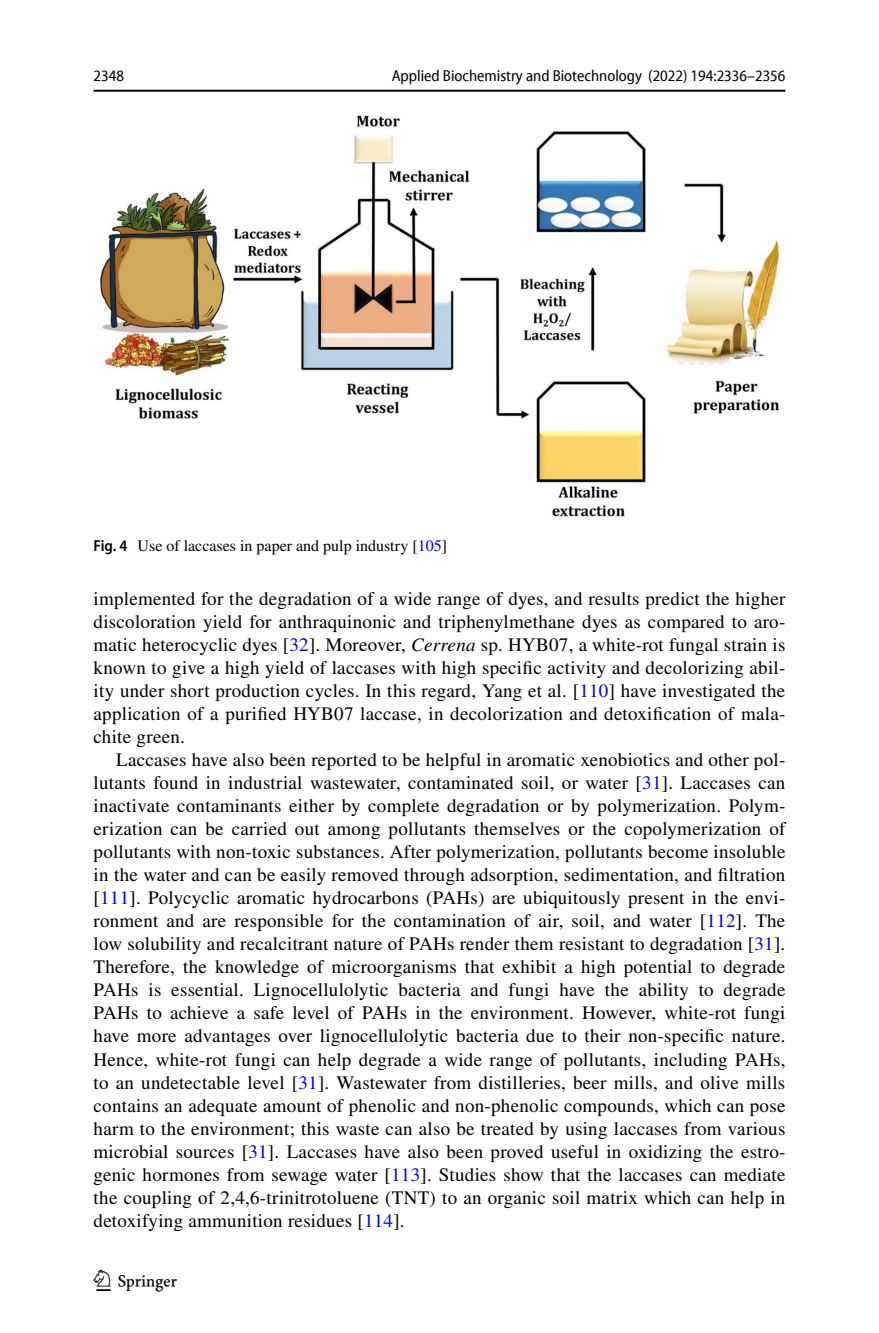
<style>
.page{position:relative;width:879px;height:1333px;background:#fff}
.page>*{position:absolute;margin:0;border:0;box-sizing:border-box;transform-origin:0 0}
.t1{font:30px "Springnew Regular 2";color:#000}
.t2{font:19px/23px "STIX";letter-spacing:.015em;color:#000;text-align:justify}
.t3{font:semi-condensed 16px "Myriad Pro Unic";color:#000}
.t4{font:16px "STIX";color:#000}
.s1{font-family:"Myriad Pro";font-weight:600;font-stretch:semi-condensed}
.s2{color:#00f}
.s3{font-style:italic}
</style>
<div class="page">
<hr style="left:94px;top:90px;width:691px;height:2px;background:#000">
<img style="left:100px;top:116px;width:679px;height:401px">
<p class="t3" style="left:94px;top:69px;width:32px">2348</p>
<p class="t3" style="left:392px;top:69px;width:395px">Applied Biochemistry and Biotechnology (2022) 194:2336–2356</p>
<p class="t4" style="left:94px;top:535px;width:355px"><span class="s1">Fig. 4</span> Use of laccases in paper and pulp industry [<span class="s2">105</span>]</p>
<p class="t2" style="left:94px;top:588px;width:693px">implemented for the degradation of a wide range of dyes, and results predict the higher discoloration yield for anthraquinonic and triphenylmethane dyes as compared to aro&shy;matic heterocyclic dyes [<span class="s2">32</span>]. Moreover, <span class="s3">Cerrena</span> sp. HYB07, a white-rot fungal strain is known to give a high yield of laccases with high specific activity and decolorizing abil&shy;ity under short production cycles. In this regard, Yang et al. [<span class="s2">110</span>] have investigated the application of a purified HYB07 laccase, in decolorization and detoxification of mala&shy;chite green.</p>
<p class="t2" style="left:94px;top:749px;width:693px;text-indent:23px">Laccases have also been reported to be helpful in aromatic xenobiotics and other pol&shy;lutants found in industrial wastewater, contaminated soil, or water [<span class="s2">31</span>]. Laccases can inactivate contaminants either by complete degradation or by polymerization. Polym&shy;erization can be carried out among pollutants themselves or the copolymerization of pollutants with non-toxic substances. After polymerization, pollutants become insoluble in the water and can be easily removed through adsorption, sedimentation, and filtration [<span class="s2">111</span>]. Polycyclic aromatic hydrocarbons (PAHs) are ubiquitously present in the envi&shy;ronment and are responsible for the contamination of air, soil, and water [<span class="s2">112</span>]. The low solubility and recalcitrant nature of PAHs render them resistant to degradation [<span class="s2">31</span>].<br>Therefore, the knowledge of microorganisms that exhibit a high potential to degrade PAHs is essential. Lignocellulolytic bacteria and fungi have the ability to degrade PAHs to achieve a safe level of PAHs in the environment. However, white-rot fungi have more advantages over lignocellulolytic bacteria due to their non-specific nature.<br>Hence, white-rot fungi can help degrade a wide range of pollutants, including PAHs, to an undetectable level [<span class="s2">31</span>]. Wastewater from distilleries, beer mills, and olive mills contains an adequate amount of phenolic and non-phenolic compounds, which can pose harm to the environment; this waste can also be treated by using laccases from various microbial sources [<span class="s2">31</span>]. Laccases have also been proved useful in oxidizing the estro&shy;genic hormones from sewage water [<span class="s2">113</span>]. Studies show that the laccases can mediate the coupling of 2,4,6-trinitrotoluene (TNT) to an organic soil matrix which can help in detoxifying ammunition residues [<span class="s2">114</span>].</p>
<h1 class="t1" style="left:96px;top:1269px;width:83px">1 3</h1>
</div>
